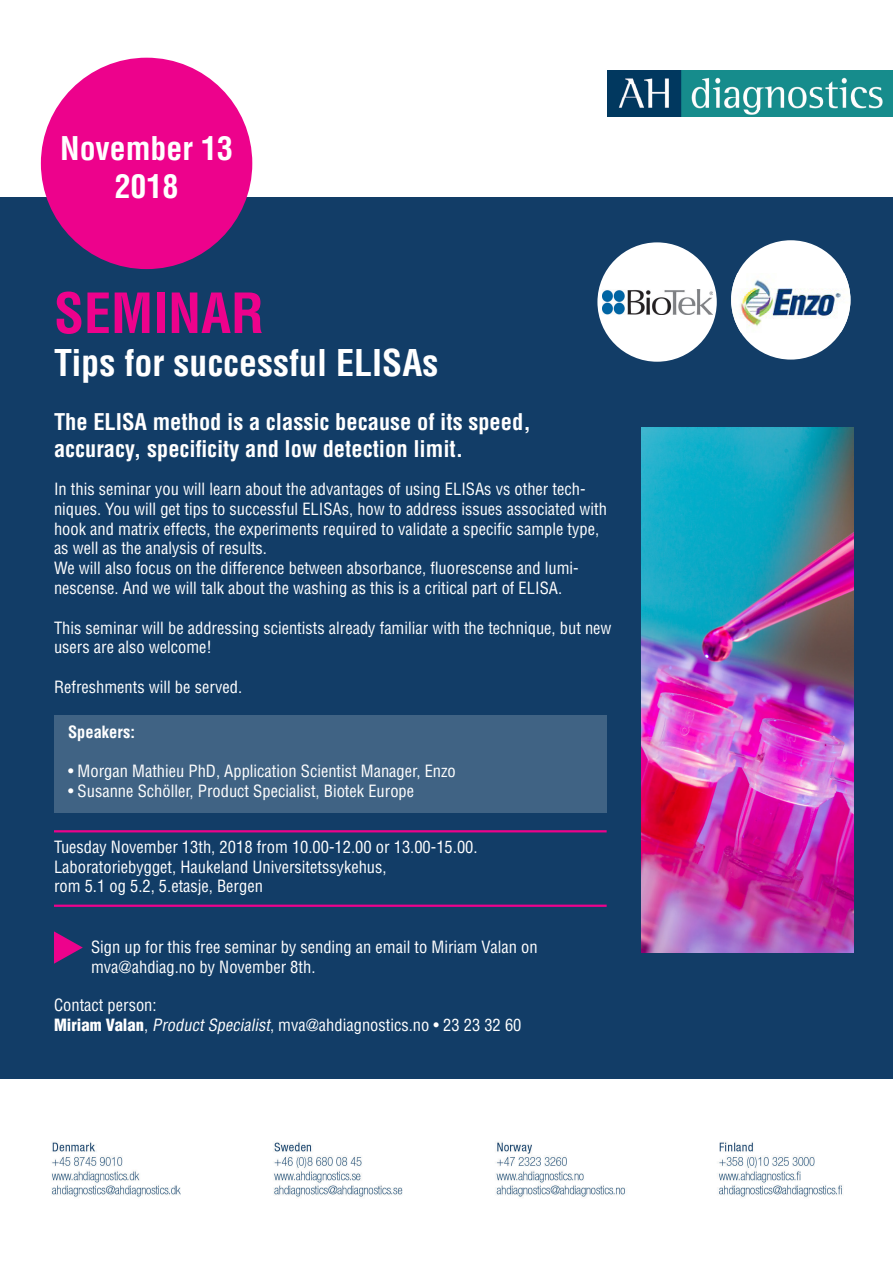
<style>
.page{position:relative;width:893px;height:1263px;background:#fff}
.page>*{position:absolute;margin:0;border:0;box-sizing:border-box;transform-origin:0 0}
.Paragraph_Style_3{font:700 condensed 54px "Helvetica";color:#ed028c}
.hvid_overskrift{font:700 condensed 36px "Helvetica";color:#fff}
.Paragraph_Style_1{font:700 condensed 31.95px "Helvetica";color:#fff}
.Brødtekst{font:700 condensed 22.5px "Helvetica";color:#fff}
.Brødtekst-2{font:condensed 16.5px/19.8px "Helvetica";color:#fff}
.Brødtekst-3{font:700 condensed 16.5px "Helvetica";color:#fff}
.s1{font-weight:900}
.s2{font-style:italic}
</style>
<div class="page">
<div style="left:0;top:0;width:893px;height:1101px;background:#123d67"></div>
<div style="left:0;top:0;width:893px;height:196px;background:#fff"></div>
<div style="left:41px;top:58px;width:211px;height:211px;background:#ed028c;border-radius:50%"></div>
<img style="left:607px;top:71px;width:286px;height:46px">
<div style="left:0;top:1080px;width:893px;height:183px;background:#fff"></div>
<hr style="left:54px;top:830px;width:553px;height:2px;background:#ed028c">
<hr style="left:54px;top:905px;width:553px;height:2px;background:#ed028c">
<div style="left:54px;top:715px;width:553px;height:98px;background:#406384"></div>
<svg style="left:54px;top:931px;width:29px;height:33px"></svg>
<img style="left:642px;top:428px;width:211px;height:525px">
<div style="left:597px;top:242px;width:120px;height:120px;background:#fff;border-radius:50%"></div>
<img style="left:602px;top:289px;width:110px;height:26px">
<div style="left:731px;top:240px;width:119px;height:120px;background:#fff;border-radius:50%"></div>
<img style="left:731px;top:273px;width:119px;height:60px">
<img style="left:51px;top:1142px;width:791px;height:56px">
<p class="Paragraph_Style_1" style="left:60px;top:128px;width:174px">November 13</p>
<p class="Paragraph_Style_1" style="left:115px;top:167px;width:65px">2018</p>
<p class="Paragraph_Style_3" style="left:54px;top:279px;width:212px">SEMINAR</p>
<p class="hvid_overskrift" style="left:54px;top:340px;width:386px">Tips for successful ELISAs</p>
<p class="Brødtekst" style="left:54px;top:407px;width:478px">The ELISA method is a classic because of its speed,</p>
<p class="Brødtekst" style="left:54px;top:434px;width:411px">accuracy, specificity and low detection limit.</p>
<p class="Brødtekst-2" style="left:54px;top:479px;width:555px">In this seminar you will learn about the advantages of using ELISAs vs other tech&shy;niques. You will get tips to successful ELISAs, how to address issues associated with hook and matrix effects, the experiments required to validate a specific sample type, as well as the analysis of results.</p>
<p class="Brødtekst-2" style="left:54px;top:558px;width:526px">We will also focus on the difference between absorbance, fluorescense and lumi&shy;nescense. And we will talk about the washing as this is a critical part of ELISA.</p>
<p class="Brødtekst-2" style="left:54px;top:617px;width:559px">This seminar will be addressing scientists already familiar with the technique, but new users are also welcome!</p>
<p class="Brødtekst-2" style="left:54px;top:677px;width:190px">Refreshments will be served.</p>
<p class="Brødtekst-3" style="left:68px;top:721px;width:68px">Speakers:</p>
<p class="Brødtekst-2" style="left:68px;top:761px;width:389px">• Morgan Mathieu PhD, Application Scientist Manager, Enzo</p>
<p class="Brødtekst-2" style="left:68px;top:781px;width:348px">• Susanne Schöller, Product Specialist, Biotek Europe</p>
<p class="Brødtekst-2" style="left:54px;top:837px;width:425px">Tuesday November 13th, 2018 from 10.00-12.00 or 13.00-15.00.</p>
<p class="Brødtekst-2" style="left:54px;top:856px;width:334px">Laboratoriebygget, Haukeland Universitetssykehus,</p>
<p class="Brødtekst-2" style="left:54px;top:876px;width:210px">rom 5.1 og 5.2, 5.etasje, Bergen</p>
<p class="Brødtekst-2" style="left:91px;top:937px;width:448px">Sign up for this free seminar by sending an email to Miriam Valan on</p>
<p class="Brødtekst-2" style="left:91px;top:957px;width:226px">mva@ahdiag.no by November 8th.</p>
<p class="Brødtekst-2" style="left:54px;top:995px;width:104px">Contact person:</p>
<p class="Brødtekst-2" style="left:54px;top:1014px;width:469px"><span class="s1">Miriam Valan</span>, <span class="s2">ProductSpecialist</span>, mva@ahdiagnostics.no • 23 23 32 60</p>
</div>
